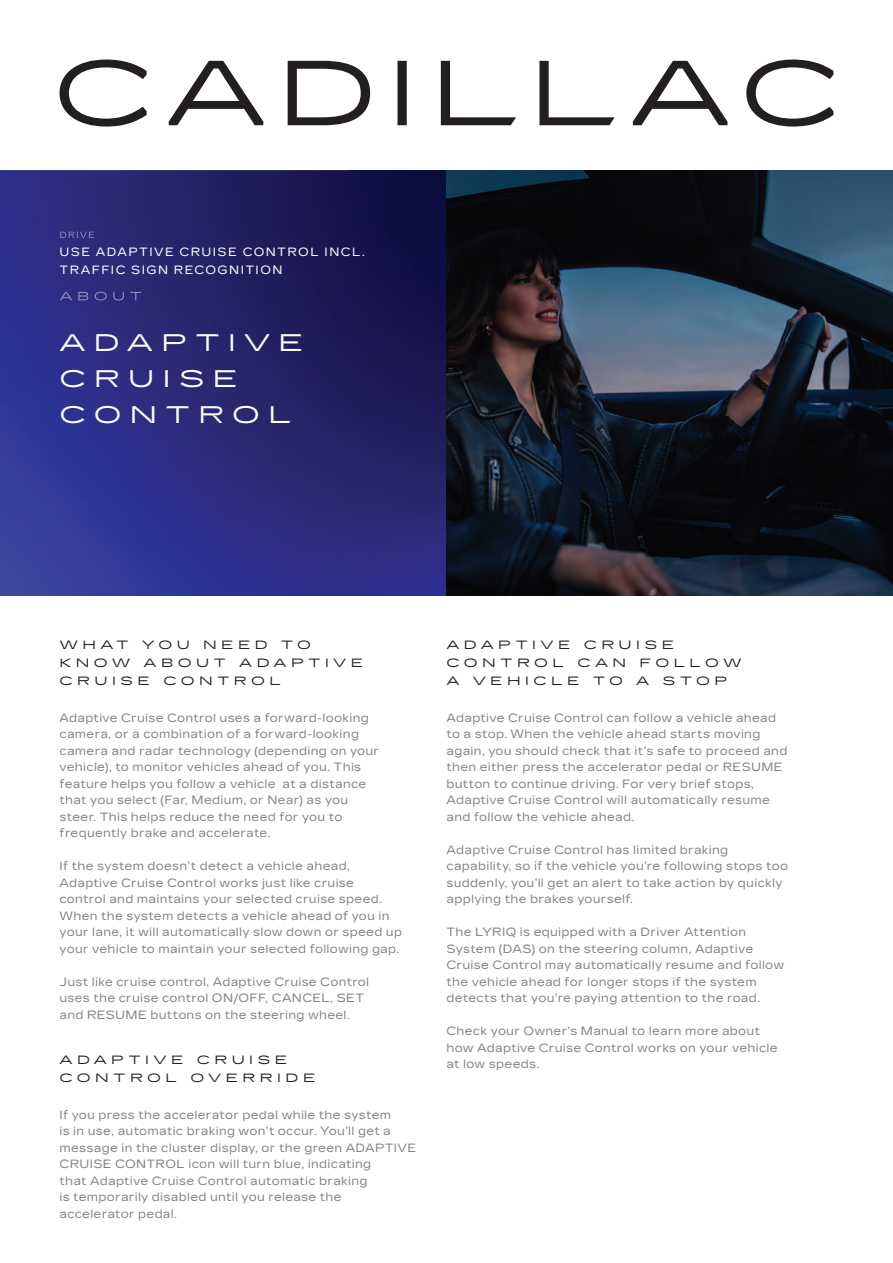
<style>
.page{position:relative;width:893px;height:1263px;background:#fff}
.page>*{position:absolute;margin:0;border:0;box-sizing:border-box;transform-origin:0 0}
.t1{font:expanded 24px/36px "Cadillac Gothic";letter-spacing:.34em;color:#fff}
.t2{font:12px/16.5px "Cadillac Gothic";letter-spacing:.025em;color:#808285}
.t3{font:expanded 12px/18px "Cadillac Gothic";letter-spacing:.365em;color:#231f20}
.t4{font:12px/18px "Cadillac Gothic";letter-spacing:.12em;color:#fff}
</style>
<div class="page">
<img style="left:0;top:170px;width:446px;height:425px">
<svg style="left:446px;top:170px;width:447px;height:425px;background:#1d2631"></svg>
<img style="left:60px;top:292px;width:81px;height:8px">
<svg style="left:60px;top:60px;width:773px;height:67px"></svg>
<img style="left:60px;top:232px;width:34px;height:6px">
<p class="t4" style="left:60px;top:243px;width:307px">USE ADAPTIVE CRUISE CONTROL INCL.<br>TRAFFIC SIGN RECOGNITION</p>
<h1 class="t1" style="left:60px;top:325px;width:246px">ADAPTIVE<br>CRUISE<br>CONTROL</h1>
<p class="t3" style="left:60px;top:636px;width:305px">WHAT YOU NEED TO<br>KNOW ABOUT ADAPTIVE<br>CRUISE CONTROL</p>
<p class="t3" style="left:446px;top:636px;width:297px">ADAPTIVE CRUISE<br>CONTROL CAN FOLLOW<br>A VEHICLE TO A STOP</p>
<p class="t2" style="left:60px;top:709px;width:321px">Adaptive Cruise Control uses a forward-looking camera, or a combination of a forward-looking camera and radar technology (depending on your vehicle), to monitor vehicles ahead of you. This feature helps you follow a vehicle at a distance that you select (Far, Medium, or Near) as you steer. This helps reduce the need for you to frequently brake and accelerate.</p>
<p class="t2" style="left:60px;top:858px;width:344px">If the system doesn’t detect a vehicle ahead, Adaptive Cruise Control works just like cruise control and maintains your selected cruise speed.<br>When the system detects a vehicle ahead of you in your lane, it will automatically slow down or speed up your vehicle to maintain your selected following gap.</p>
<p class="t2" style="left:60px;top:973px;width:311px">Just like cruise control, Adaptive Cruise Control uses the cruise control ON/OFF, CANCEL, SET and RESUME buttons on the steering wheel.</p>
<p class="t3" style="left:60px;top:1051px;width:258px">ADAPTIVE CRUISE<br>CONTROL OVERRIDE</p>
<p class="t2" style="left:60px;top:1106px;width:358px">If you press the accelerator pedal while the system<br>is in use, automatic braking won’t occur. You’ll get a message in the cluster display, or the green ADAPTIVE CRUISE CONTROL icon will turn blue, indicating<br>that Adaptive Cruise Control automatic braking<br>is temporarily disabled until you release the accelerator pedal.</p>
<p class="t2" style="left:446px;top:709px;width:342px">Adaptive Cruise Control can follow a vehicle ahead to a stop. When the vehicle ahead starts moving again, you should check that it’s safe to proceed and then either press the accelerator pedal or RESUME button to continue driving. For very brief stops, Adaptive Cruise Control will automatically resume and follow the vehicle ahead.</p>
<p class="t2" style="left:446px;top:841px;width:343px">Adaptive Cruise Control has limited braking capability, so if the vehicle you’re following stops too suddenly, you’ll get an alert to take action by quickly applying the brakes yourself.</p>
<p class="t2" style="left:446px;top:924px;width:339px">The LYRIQ is equipped with a Driver Attention System (DAS) on the steering column, Adaptive Cruise Control may automatically resume and follow the vehicle ahead for longer stops if the system detects that you’re paying attention to the road.</p>
<p class="t2" style="left:446px;top:1023px;width:333px">Check your Owner’s Manual to learn more about how Adaptive Cruise Control works on your vehicle at low speeds.</p>
</div>
